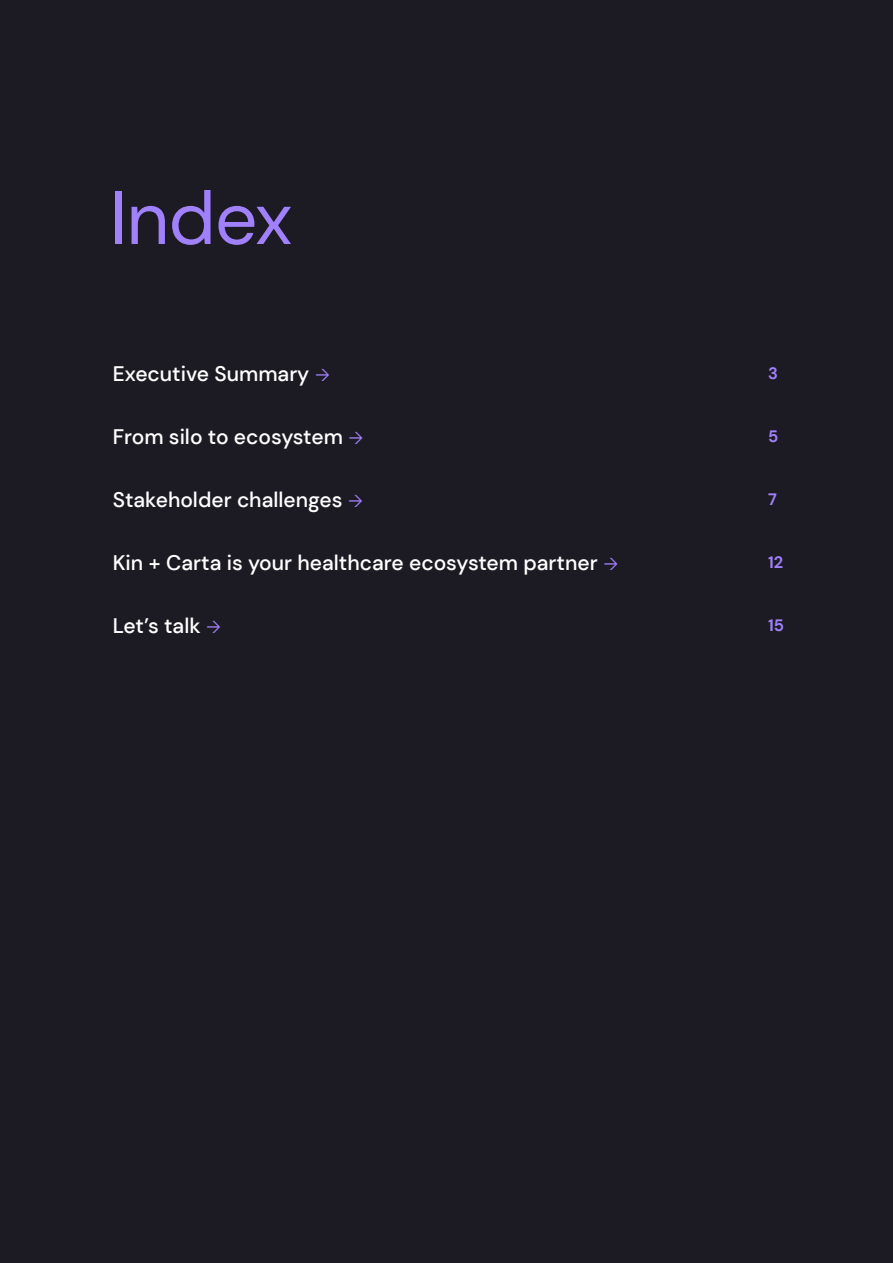
<style>
.page{position:relative;width:893px;height:1263px;background:#1c1a23}
.page>*{position:absolute;margin:0;border:0;box-sizing:border-box;transform-origin:0 0}
.t1{font:75px "DM Sans";letter-spacing:-.01em;color:#a080fb}
.t2{font:500 21px "DM Sans";color:#fff}
.t3{font:700 16.5px "DM Sans";color:#a080fb}
</style>
<div class="page">
<h1 class="t1" style="left:110px;top:171px;width:184px">Index</h1>
<p class="t2" style="left:113px;top:360px;width:198px">Executive Summary</p>
<p class="t3" style="left:768px;top:363px;width:11px">3</p>
<p class="t2" style="left:113px;top:423px;width:232px">From silo to ecosystem</p>
<p class="t3" style="left:768px;top:426px;width:12px">5</p>
<p class="t2" style="left:113px;top:486px;width:231px">Stakeholder challenges</p>
<p class="t3" style="left:768px;top:489px;width:10px">7</p>
<p class="t2" style="left:113px;top:549px;width:486px">Kin + Carta is your healthcare ecosystem partner</p>
<p class="t3" style="left:768px;top:552px;width:17px">12</p>
<p class="t2" style="left:113px;top:612px;width:89px">Let’s talk</p>
<p class="t3" style="left:768px;top:615px;width:17px">15</p>
</div>
